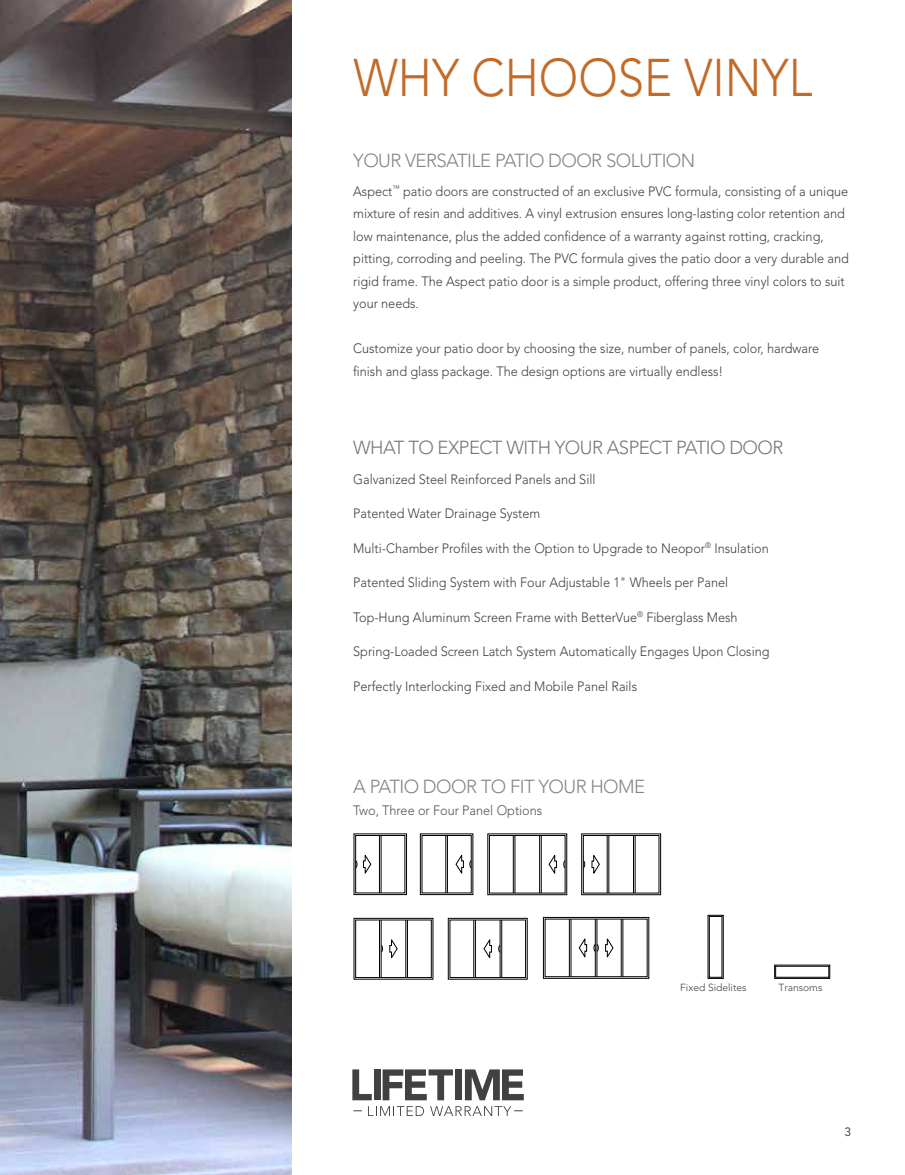
<style>
.page{position:relative;width:905px;height:1175px;background:#fff}
.page>*{position:absolute;margin:0;border:0;box-sizing:border-box;transform-origin:0 0}
.t1{font:300 52.5px "Avenir LT Std";color:#c26b29;scale:.9 1}
.t2{font:300 18.75px "Avenir LT Std";letter-spacing:-.03em;color:#76777a}
.t3{font:300 13.5px/22.5px "Avenir LT Std";color:#414042;scale:.94 1}
.t4{font:500 12px "Avenir LT Std";color:#58595b}
.t5{font:300 10.2px "Avenir LT Std";color:#414042}
</style>
<div class="page">
<img style="left:0;top:0;width:292px;height:1174px">
<div style="left:288px;top:0;width:583px;height:169px;background:#fff"></div>
<div style="left:774px;top:964px;width:56px;height:14px;border:1px solid #000"></div>
<div style="left:709px;top:916px;width:13px;height:61px;border:1px solid #000"></div>
<div style="left:353px;top:833px;width:54px;height:62px;border:1px solid #000"></div>
<div style="left:355px;top:835px;width:50px;height:58px;border:1px solid #000"></div>
<hr style="left:381px;top:835px;width:1px;height:58px;background:#000">
<hr style="left:379px;top:835px;width:1px;height:58px;background:#000">
<svg style="left:363px;top:855px;width:8px;height:19px"></svg>
<svg style="left:355px;top:860px;width:2px;height:8px"></svg>
<div style="left:543px;top:917px;width:106px;height:61px;border:1px solid #000"></div>
<svg style="left:605px;top:938px;width:8px;height:20px"></svg>
<svg style="left:579px;top:938px;width:8px;height:20px"></svg>
<svg style="left:593px;top:944px;width:5px;height:7px"></svg>
<hr style="left:570px;top:919px;width:1px;height:57px;background:#000">
<hr style="left:569px;top:919px;width:1px;height:57px;background:#000">
<hr style="left:596px;top:919px;width:1px;height:57px;background:#000">
<hr style="left:595px;top:919px;width:1px;height:57px;background:#000">
<hr style="left:622px;top:919px;width:1px;height:57px;background:#000">
<hr style="left:621px;top:919px;width:1px;height:57px;background:#000">
<div style="left:581px;top:833px;width:80px;height:62px;border:1px solid #000"></div>
<div style="left:583px;top:835px;width:76px;height:58px;border:1px solid #000"></div>
<hr style="left:608px;top:835px;width:1px;height:58px;background:#000">
<hr style="left:607px;top:835px;width:1px;height:58px;background:#000">
<hr style="left:635px;top:835px;width:1px;height:58px;background:#000">
<hr style="left:633px;top:835px;width:1px;height:58px;background:#000">
<svg style="left:591px;top:855px;width:8px;height:19px"></svg>
<svg style="left:583px;top:860px;width:2px;height:8px"></svg>
<div style="left:489px;top:835px;width:76px;height:58px;border:1px solid #000"></div>
<hr style="left:514px;top:835px;width:1px;height:58px;background:#000">
<hr style="left:513px;top:835px;width:1px;height:58px;background:#000">
<hr style="left:541px;top:835px;width:1px;height:58px;background:#000">
<hr style="left:539px;top:835px;width:1px;height:58px;background:#000">
<svg style="left:548px;top:855px;width:9px;height:19px"></svg>
<svg style="left:563px;top:860px;width:2px;height:8px"></svg>
<div style="left:353px;top:918px;width:80px;height:61px;border:1px solid #000"></div>
<hr style="left:381px;top:920px;width:1px;height:57px;background:#000">
<hr style="left:379px;top:920px;width:1px;height:57px;background:#000">
<hr style="left:407px;top:920px;width:1px;height:57px;background:#000">
<hr style="left:405px;top:920px;width:1px;height:57px;background:#000">
<svg style="left:389px;top:939px;width:8px;height:20px"></svg>
<svg style="left:381px;top:945px;width:2px;height:7px"></svg>
<div style="left:448px;top:918px;width:79px;height:61px;border:1px solid #000"></div>
<hr style="left:475px;top:920px;width:1px;height:57px;background:#000">
<hr style="left:473px;top:920px;width:1px;height:57px;background:#000">
<hr style="left:501px;top:920px;width:1px;height:57px;background:#000">
<hr style="left:500px;top:920px;width:1px;height:57px;background:#000">
<svg style="left:483px;top:939px;width:9px;height:20px"></svg>
<svg style="left:498px;top:945px;width:2px;height:7px"></svg>
<div style="left:420px;top:833px;width:53px;height:62px;border:1px solid #000"></div>
<hr style="left:447px;top:835px;width:1px;height:58px;background:#000">
<hr style="left:445px;top:835px;width:1px;height:58px;background:#000">
<svg style="left:455px;top:854px;width:16px;height:20px"></svg>
<svg style="left:352px;top:1069px;width:20px;height:31px"></svg>
<div style="left:374px;top:1069px;width:6px;height:31px;background:#414042"></div>
<svg style="left:382px;top:1069px;width:71px;height:31px"></svg>
<div style="left:455px;top:1069px;width:7px;height:31px;background:#414042"></div>
<svg style="left:465px;top:1069px;width:59px;height:31px"></svg>
<svg style="left:368px;top:1106px;width:56px;height:10px"></svg>
<svg style="left:430px;top:1106px;width:93px;height:10px"></svg>
<h1 class="t1" style="left:353px;top:47px;width:511px">WHY CHOOSE VINYL</h1>
<h2 class="t2" style="left:353px;top:149px;width:343px">YOUR VERSATILE PATIO DOOR SOLUTION</h2>
<p class="t3" style="left:353px;top:180px;width:529px">Aspect<sup>™</sup> patio doors are constructed of an exclusive PVC formula, consisting of a unique mixture of resin and additives. A vinyl extrusion ensures long-lasting color retention and low maintenance, plus the added confidence of a warranty against rotting, cracking, pitting, corroding and peeling. The PVC formula gives the patio door a very durable and rigid frame. The Aspect patio door is a simple product, offering three vinyl colors to suit your needs.</p>
<p class="t3" style="left:353px;top:337px;width:497px">Customize your patio door by choosing the size, number of panels, color, hardware finish and glass package. The design options are virtually endless!</p>
<h2 class="t2" style="left:353px;top:437px;width:431px">WHAT TO EXPECT WITH YOUR ASPECT PATIO DOOR</h2>
<p class="t3" style="left:353px;top:468px;width:259px">Galvanized Steel Reinforced Panels and Sill</p>
<p class="t3" style="left:353px;top:502px;width:200px">Patented Water Drainage System</p>
<p class="t3" style="left:353px;top:537px;width:443px">Multi-Chamber Profiles with the Option to Upgrade to Neopor<sup>®</sup> Insulation</p>
<p class="t3" style="left:353px;top:571px;width:400px">Patented Sliding System with Four Adjustable 1" Wheels per Panel</p>
<p class="t3" style="left:353px;top:606px;width:410px">Top-Hung Aluminum Screen Frame with BetterVue<sup>®</sup> Fiberglass Mesh</p>
<p class="t3" style="left:353px;top:640px;width:444px">Spring-Loaded Screen Latch System Automatically Engages Upon Closing</p>
<p class="t3" style="left:353px;top:675px;width:303px">Perfectly Interlocking Fixed and Mobile Panel Rails</p>
<h2 class="t2" style="left:353px;top:775px;width:293px">A PATIO DOOR TO FIT YOUR HOME</h2>
<p class="t3" style="left:353px;top:799px;width:202px">Two, Three or Four Panel Options</p>
<p class="t5" style="left:680px;top:981px;width:68px">Fixed Sidelites</p>
<p class="t5" style="left:778px;top:981px;width:45px">Transoms</p>
<p class="t4" style="left:844px;top:1124px;width:8px">3</p>
</div>
